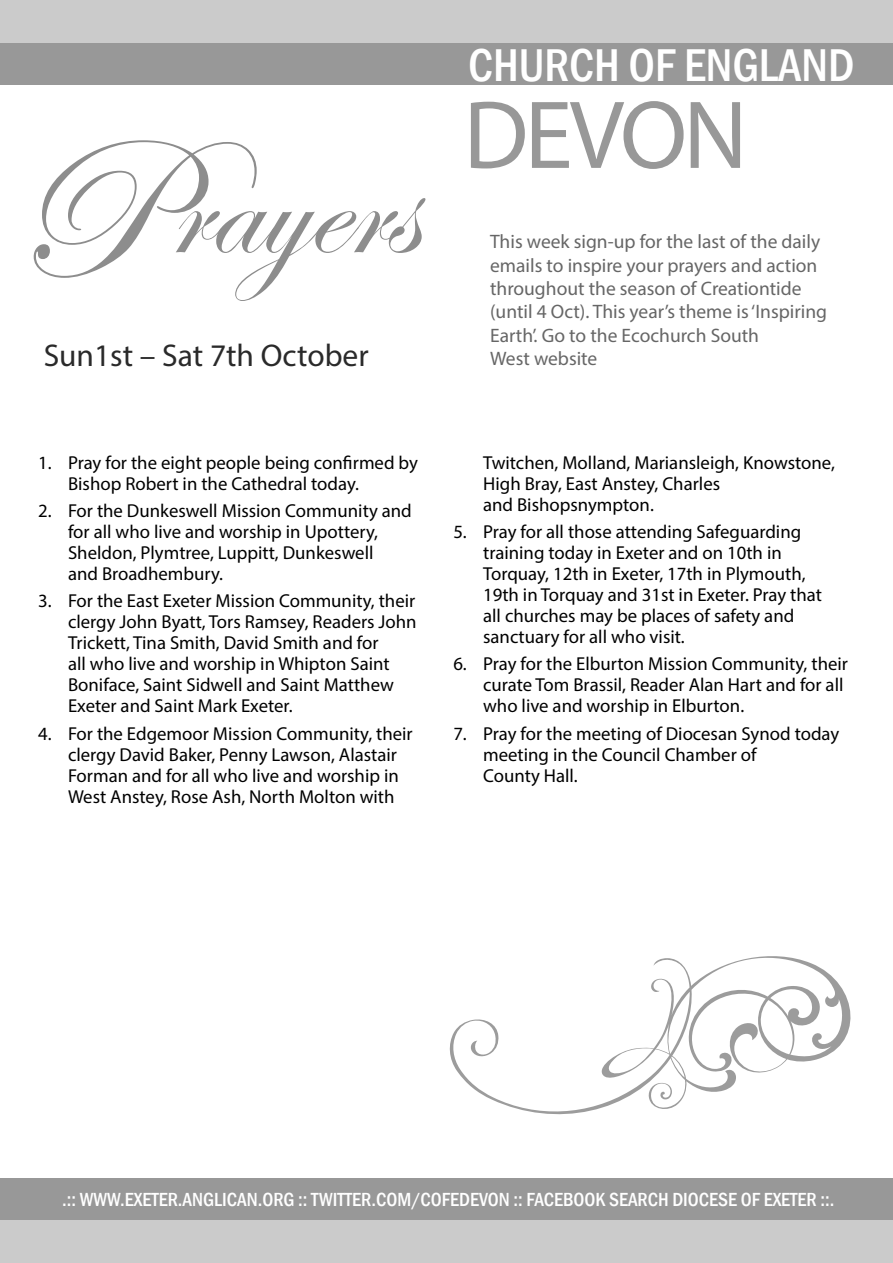
<style>
.page{position:relative;width:893px;height:1263px;background:#fff}
.page>*{position:absolute;margin:0;border:0;box-sizing:border-box;transform-origin:0 0}
.t1{font:151.5px "Edwardian Script ITC";color:#8d8d8d}
.t2{font:97.5px "Myriad Pro";letter-spacing:-.04em;color:#989898}
.t3{font:500 condensed 47.25px "Franklin Gothic";color:#fff}
.DateHeading{font:31.5px "Myriad Pro";color:#2a2a2a}
.WeekDescriptor{font:19.5px/23.4px "Myriad Pro";color:#666}
.PageDescriptor{font:500 condensed 19.5px "Franklin Gothic";color:#fff}
.t4{font:18.75px/21px "Myriad Pro";color:#000}
.s1{font-size:202.5px}
</style>
<div class="page">
<div style="left:0;top:43px;width:893px;height:42px;background:#989898"></div>
<div style="left:0;top:0;width:893px;height:43px;background:#cbcbcb"></div>
<div style="left:0;top:1178px;width:893px;height:42px;background:#989898"></div>
<div style="left:0;top:1220px;width:893px;height:43px;background:#cbcbcb"></div>
<svg style="left:449px;top:956px;width:402px;height:159px"></svg>
<svg style="left:607px;top:992px;width:83px;height:85px"></svg>
<svg style="left:760px;top:987px;width:53px;height:67px"></svg>
<p class="t1" style="left:11px;top:122px;width:407px"><span class="s1">P</span>rayers</p>
<p class="DateHeading" style="left:44px;top:336px;width:326px">Sun1st – Sat 7th October</p>
<p class="t3" style="left:468px;top:34px;width:388px">CHURCH OF ENGLAND</p>
<p class="t2" style="left:463px;top:75px;width:285px">DEVON</p>
<p class="WeekDescriptor" style="left:490px;top:230px;width:339px">This week sign-up for the last of the daily emails to inspire your prayers and action throughout the season of Creationtide (until 4 Oct). This year’s theme is ‘Inspiring Earth’. Go to the Ecochurch South<br>West website</p>
<p class="t4" style="left:68px;top:451px;width:351px;text-indent:-30px">1. Pray for the eight people being confirmed by<br>Bishop Robert in the Cathedral today.</p>
<p class="t4" style="left:68px;top:500px;width:345px;text-indent:-30px">2. For the Dunkeswell Mission Community and for all who live and worship in Upottery, Sheldon, Plymtree, Luppitt, Dunkeswell<br>and Broadhembury.</p>
<p class="t4" style="left:68px;top:590px;width:350px;text-indent:-30px">3. For the East Exeter Mission Community, their clergy John Byatt, Tors Ramsey, Readers John Trickett, Tina Smith, David Smith and for<br>all who live and worship in Whipton Saint Boniface, Saint Sidwell and Saint Matthew Exeter and Saint Mark Exeter.</p>
<p class="t4" style="left:68px;top:723px;width:346px;text-indent:-30px">4. For the Edgemoor Mission Community, their clergy David Baker, Penny Lawson, Alastair Forman and for all who live and worship in West Anstey, Rose Ash, North Molton with</p>
<p class="t4" style="left:483px;top:451px;width:353px">Twitchen, Molland, Mariansleigh, Knowstone,<br>High Bray, East Anstey, Charles<br>and Bishopsnympton.</p>
<p class="t4" style="left:483px;top:521px;width:340px;text-indent:-30px">5. Pray for all those attending Safeguarding training today in Exeter and on 10th in Torquay, 12th in Exeter, 17th in Plymouth, 19th in Torquay and 31st in Exeter. Pray that all churches may be places of safety and sanctuary for all who visit.</p>
<p class="t4" style="left:483px;top:653px;width:366px;text-indent:-30px">6. Pray for the Elburton Mission Community, their curate Tom Brassil, Reader Alan Hart and for all who live and worship in Elburton.</p>
<p class="t4" style="left:483px;top:723px;width:358px;text-indent:-30px">7. Pray for the meeting of Diocesan Synod today meeting in the Council Chamber of<br>County Hall.</p>
<p class="PageDescriptor" style="left:62px;top:1187px;width:774px">.:: WWW.EXETER.ANGLICAN.ORG :: TWITTER.COM/COFEDEVON :: FACEBOOK SEARCH DIOCESE OF EXETER ::.</p>
</div>
